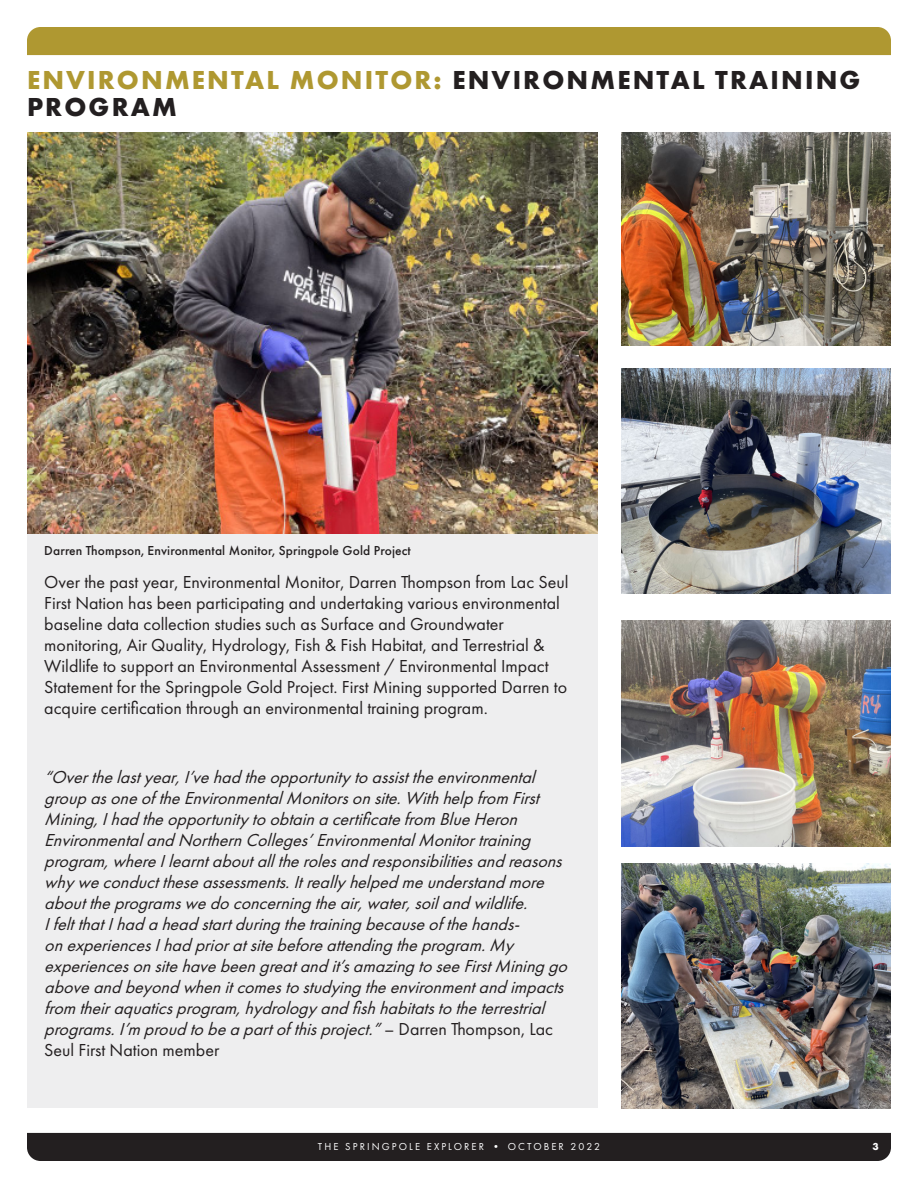
<style>
.page{position:relative;width:918px;height:1188px;background:#fff}
.page>*{position:absolute;margin:0;border:0;box-sizing:border-box;transform-origin:0 0}
.t1{font:700 27px/27px "Futura PT";letter-spacing:.08em;color:#231f20}
.body_copy{font:italic 18px/21px "Futura PT";color:#231f20}
.body_copy-2{font:18px/21px "Futura PT";color:#231f20}
.body_copy-3{font:500 13.5px "Futura PT";letter-spacing:.01em;color:#231f20}
.body_copy-4{font:10.5px "Futura PT";letter-spacing:.2em;color:#fff}
.body_copy-5{font:700 10.5px "Futura PT";color:#fff}
.s1{color:#af9831}
.s2{font-style:normal}
</style>
<div class="page">
<div style="left:27px;top:133px;width:570px;height:975px;background:#eeeeef"></div>
<div style="left:27px;top:27px;width:864px;height:28px;background:#af9831"></div>
<div style="left:27px;top:1133px;width:864px;height:28px;background:#231f20"></div>
<img style="left:27px;top:133px;width:570px;height:401px">
<img style="left:621px;top:133px;width:270px;height:213px">
<img style="left:621px;top:368px;width:270px;height:226px">
<img style="left:621px;top:863px;width:270px;height:245px">
<img style="left:621px;top:620px;width:270px;height:226px">
<p class="t1" style="left:27px;top:65px;width:835px"><span class="s1">ENVIRONMENTAL MONITOR:</span> ENVIRONMENTAL TRAINING<br>PROGRAM</p>
<p class="body_copy-3" style="left:44px;top:542px;width:368px">Darren Thompson, Environmental Monitor, Springpole Gold Project</p>
<p class="body_copy-2" style="left:44px;top:572px;width:526px">Over the past year, Environmental Monitor, Darren Thompson from Lac Seul First Nation has been participating and undertaking various environmental baseline data collection studies such as Surface and Groundwater monitoring, Air Quality, Hydrology, Fish &amp; Fish Habitat, and Terrestrial &amp; Wildlife to support an Environmental Assessment / Environmental Impact Statement for the Springpole Gold Project. First Mining supported Darren to acquire certification through an environmental training program.</p>
<p class="body_copy" style="left:44px;top:767px;width:530px">“Overthelastyear,I’vehadtheopportunitytoassisttheenvironmental groupasoneoftheEnvironmentalMonitorsonsite.Withhelpfrom First Mining,Ihadtheopportunitytoobtainacertificatefrom BlueHeron EnvironmentalandNorthernColleges’EnvironmentalMonitortraining program,whereIlearntaboutalltherolesandresponsibilitiesandreasons whyweconducttheseassessments.Itreallyhelpedmeunderstandmore abouttheprogramswedoconcerningtheair,water,soilandwildlife.<br>IfeltthatIhadaheadstartduringthetrainingbecauseofthehands&shy;onexperiencesIhadprioratsitebeforeattendingtheprogram.My experiencesonsitehavebeengreatandit’samazingtoseeFirstMininggo aboveandbeyondwhenitcomestostudyingtheenvironmentandimpacts from theiraquaticsprogram,hydrologyandfishhabitatstotheterrestrial programs.I’m proudtobeapartofthisproject.”<span class="s2">– D a r re n Th o m p s o n , L a c Seul First Nation member</span></p>
<p class="body_copy-4" style="left:318px;top:1140px;width:284px">THE SPRINGPOLE EXPLORER • OCTOBER 2022</p>
<p class="body_copy-5" style="left:873px;top:1139px;width:8px">3</p>
</div>
